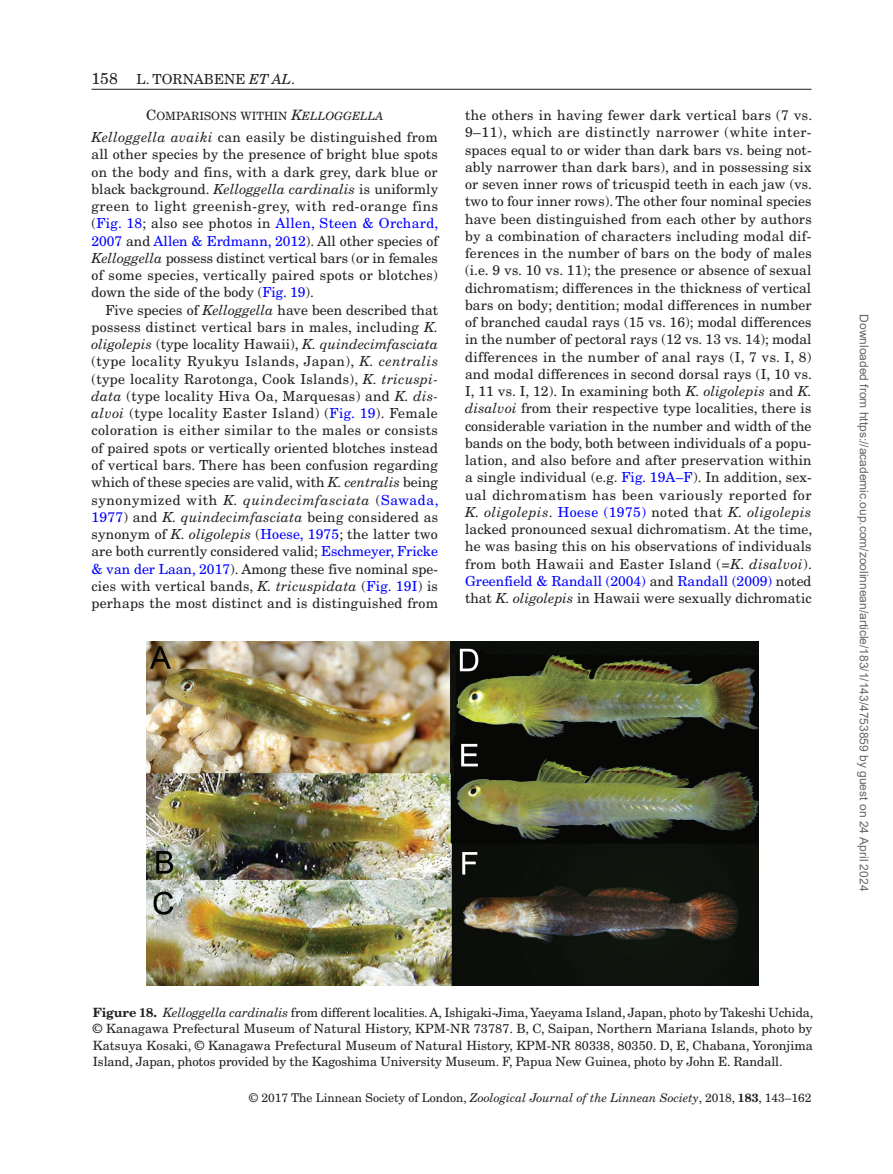
<style>
.page{position:relative;width:893px;height:1174px;background:#fff}
.page>*{position:absolute;margin:0;border:0;box-sizing:border-box;transform-origin:0 0}
.t1{font:13.8px/17.2px "New Century Schlbk";letter-spacing:.005em;color:#231f20;text-align:justify}
.t2{font:12.75px/16.5px "New Century Schlbk";letter-spacing:-.01em;color:#231f20;text-align:justify}
.t3{font:12px "Arial";color:#666}
.t4{font:12px "New Century Schlbk";color:#231f20}
.t5{font:11.4px "New Century Schlbk Roman SC800";color:#231f20}
.s1{font-size:15.75px}
.s2{font-style:italic}
.s3{font-size:14.25px}
.s4{font-family:"New Century Schlbk Italic SC800";font-size:14.25px}
.s5{font-family:"New Century Schlbk Italic SC800"}
.s6{color:#00f}
.s7{font-weight:700}
</style>
<div class="page">
<hr style="left:92px;top:89px;width:720px;height:1px;background:#231f20">
<img style="left:147px;top:642px;width:612px;height:343px">
<p class="t1" style="left:92px;top:70px;width:205px"><span class="s1">158</span> L. TORNABENE <span class="s2">ET AL</span>.</p>
<p class="t5" style="left:146px;top:109px;width:239px"><span class="s3">C</span>OMPARISONS WITHIN <span class="s4">K</span><span class="s5">ELLOGGELLA</span></p>
<p class="t1" style="left:92px;top:129px;width:348px"><span class="s2">Kelloggella avaiki</span> can easily be distinguished from all other species by the presence of bright blue spots on the body and fins, with a dark grey, dark blue or black background. <span class="s2">Kelloggella cardinalis</span> is uniformly green to light greenish-grey, with red-orange fins (<span class="s6">Fig. 18</span>; also see photos in <span class="s6">Allen, Steen &amp; Orchard, 2007</span> and <span class="s6">Allen &amp; Erdmann, 2012</span>). All other species of <span class="s2">Kelloggella</span> possess distinct vertical bars (or in females of some species, vertically paired spots or blotches) down the side of the body (<span class="s6">Fig. 19</span>).</p>
<p class="t1" style="left:92px;top:301px;width:349px;text-indent:14px">Five species of <span class="s2">Kelloggella</span> have been described that possess distinct vertical bars in males, including <span class="s2">K. oligolepis</span> (type locality Hawaii), <span class="s2">K. quindecimfasciata </span>(type locality Ryukyu Islands, Japan), <span class="s2">K. centralis </span>(type locality Rarotonga, Cook Islands), <span class="s2">K. tricuspi&shy;data</span> (type locality Hiva Oa, Marquesas) and <span class="s2">K. dis&shy;alvoi</span> (type locality Easter Island) (<span class="s6">Fig. 19</span>). Female coloration is either similar to the males or consists of paired spots or vertically oriented blotches instead of vertical bars. There has been confusion regarding which of these species are valid, with <span class="s2">K. centralis</span> being synonymized with <span class="s2">K. quindecimfasciata</span> (<span class="s6">Sawada, 1977</span>) and <span class="s2">K. quindecimfasciata</span> being considered as synonym of <span class="s2">K. oligolepis</span> (<span class="s6">Hoese, 1975</span>; the latter two are both currently considered valid; <span class="s6">Eschmeyer, Fricke &amp; van der Laan, 2017</span>). Among these five nominal spe&shy;cies with vertical bands, <span class="s2">K. tricuspidata</span> (<span class="s6">Fig. 19I</span>) is perhaps the most distinct and is distinguished from</p>
<p class="t1" style="left:465px;top:106px;width:349px">the others in having fewer dark vertical bars (7 vs.<br>9–11), which are distinctly narrower (white inter&shy;spaces equal to or wider than dark bars vs. being not&shy;ably narrower than dark bars), and in possessing six or seven inner rows of tricuspid teeth in each jaw (vs. two to four inner rows). The other four nominal species have been distinguished from each other by authors by a combination of characters including modal dif&shy;ferences in the number of bars on the body of males (i.e. 9 vs. 10 vs. 11); the presence or absence of sexual dichromatism; differences in the thickness of vertical bars on body; dentition; modal differences in number of branched caudal rays (15 vs. 16); modal differences in the number of pectoral rays (12 vs. 13 vs. 14); modal differences in the number of anal rays (I, 7 vs. I, 8) and modal differences in second dorsal rays (I, 10 vs.<br>I, 11 vs. I, 12). In examining both <span class="s2">K. oligolepis</span> and <span class="s2">K. disalvoi</span> from their respective type localities, there is considerable variation in the number and width of the bands on the body, both between individuals of a popu&shy;lation, and also before and after preservation within a single individual (e.g. <span class="s6">Fig. 19A–F</span>). In addition, sex&shy;ual dichromatism has been variously reported for <span class="s2">K. oligolepis</span>. <span class="s6">Hoese (1975)</span> noted that <span class="s2">K. oligolepis </span>lacked pronounced sexual dichromatism. At the time, he was basing this on his observations of individuals from both Hawaii and Easter Island (=<span class="s2">K. disalvoi</span>).<br><span class="s6">Greenfield &amp; Randall (2004)</span> and <span class="s6">Randall (2009)</span> noted that <span class="s2">K. oligolepis</span> in Hawaii were sexually dichromatic</p>
<p class="t3" style="left:868px;top:314px;width:578px;rotate:90deg">Downloaded from https://academic.oup.com/zoolinnean/article/183/1/143/4753859 by guest on 24 April 2024</p>
<p class="t2" style="left:93px;top:1003px;width:722px"><span class="s7">Figure 18.</span> <span class="s2">Kelloggella cardinalis</span> from different localities. A, Ishigaki-Jima, Yaeyama Island, Japan, photo by Takeshi Uchida, © Kanagawa Prefectural Museum of Natural History, KPM-NR 73787. B, C, Saipan, Northern Mariana Islands, photo by Katsuya Kosaki, © Kanagawa Prefectural Museum of Natural History, KPM-NR 80338, 80350. D, E, Chabana, Yoronjima Island, Japan, photos provided by the Kagoshima University Museum. F, Papua New Guinea, photo by John E. Randall.</p>
<p class="t4" style="left:249px;top:1090px;width:564px">© 2017 The Linnean Society of London, <span class="s2">Zoological Journal of the Linnean Society</span>, 2018, <span class="s7">183</span>, 143–162</p>
</div>
